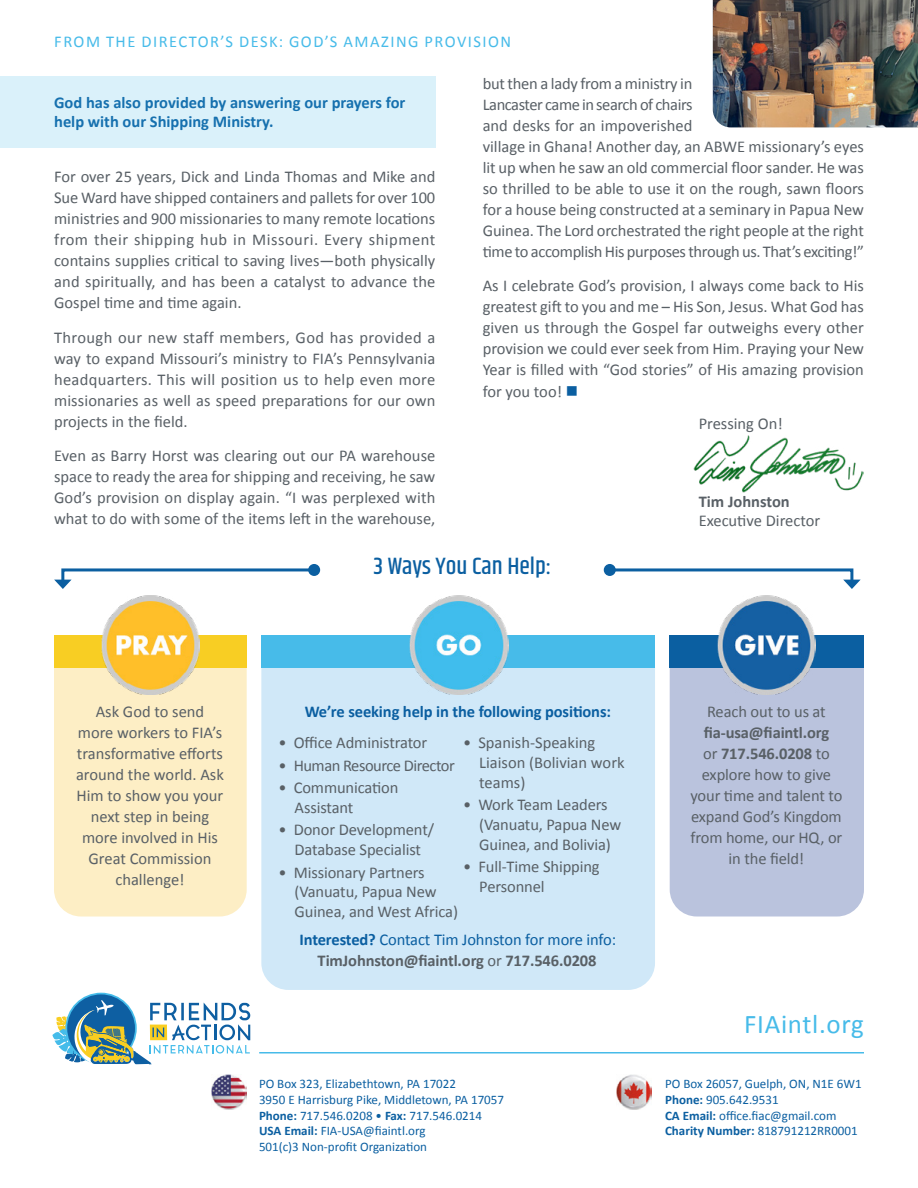
<style>
.page{position:relative;width:918px;height:1188px;background:#fff}
.page>*{position:absolute;margin:0;border:0;box-sizing:border-box;transform-origin:0 0}
.t1{font:27px "Calibri";letter-spacing:.025em;color:#47bbe9}
.t2{font:500 24px "Khand";color:#0b5fa1}
.t3{font:16.5px/21px "Calibri";letter-spacing:-.005em;color:#596066}
.t4{font:700 16.5px/19px "Calibri";color:#0b5fa1}
.t5{font:700 16.5px/21px "Calibri";letter-spacing:-.005em;color:#596066;text-align:center}
.t6{font:16.5px "Calibri";letter-spacing:.09em;color:#47bbe9}
.t7{font:16.5px "Calibri";letter-spacing:-.03em;color:#596066}
.t8{font:13.05px/15.6px "Calibri";color:#0b5fa1}
.s1{color:#0b5fa1}
.s2{font-weight:400;color:#0b5fa1}
.s3{font-weight:400}
.s4{font-weight:700}
</style>
<div class="page">
<div style="left:0;top:76px;width:435px;height:72px;background:#daf1fa"></div>
<div style="left:67px;top:994px;width:68px;height:68px;background:#0e5fa2;border-radius:50%"></div>
<svg style="left:52px;top:1000px;width:198px;height:64px"></svg>
<hr style="left:259px;top:1052px;width:605px;height:2px;background:#47bbe9">
<img style="left:616px;top:1075px;width:36px;height:35px">
<img style="left:212px;top:1075px;width:35px;height:35px">
<div style="left:54px;top:667px;width:193px;height:250px;background:#fdeec5"></div>
<div style="left:261px;top:667px;width:394px;height:323px;background:#d0e8f8"></div>
<div style="left:670px;top:667px;width:194px;height:250px;background:#bac3dd"></div>
<div style="left:54px;top:635px;width:193px;height:32px;background:#f8ce23"></div>
<div style="left:261px;top:635px;width:394px;height:32px;background:#47bbe9"></div>
<div style="left:670px;top:635px;width:194px;height:32px;background:#0b5fa1"></div>
<img style="left:718px;top:596px;width:98px;height:98px">
<img style="left:410px;top:596px;width:98px;height:98px">
<img style="left:101px;top:596px;width:98px;height:98px">
<svg style="left:54px;top:567px;width:263px;height:22px"></svg>
<div style="left:308px;top:564px;width:12px;height:12px;background:#0b5fa1;border-radius:50%"></div>
<svg style="left:607px;top:567px;width:254px;height:22px"></svg>
<div style="left:604px;top:564px;width:12px;height:12px;background:#0b5fa1;border-radius:50%"></div>
<img style="left:694px;top:435px;width:170px;height:57px">
<img style="left:713px;top:0;width:205px;height:127px">
<p class="t6" style="left:54px;top:30px;width:458px">FROM THE DIRECTOR’S DESK: GOD’S AMAZING PROVISION</p>
<p class="t4" style="left:54px;top:92px;width:353px">God has also provided by answering our prayers for help with our Shipping Ministry.</p>
<p class="t3" style="left:54px;top:166px;width:383px;text-align:justify">For over 25 years, Dick and Linda Thomas and Mike and Sue Ward have shipped containers and pallets for over 100 ministries and 900 missionaries to many remote locations from their shipping hub in Missouri. Every shipment contains supplies critical to saving lives—both physically and spiritually, and has been a catalyst to advance the Gospel time and time again.</p>
<p class="t3" style="left:54px;top:326px;width:383px;text-align:justify">Through our new staff members, God has provided a way to expand Missouri’s ministry to FIA’s Pennsylvania headquarters. This will position us to help even more missionaries as well as speed preparations for our own projects in the field.</p>
<p class="t3" style="left:54px;top:445px;width:383px;text-align:justify">Even as Barry Horst was clearing out our PA warehouse space to ready the area for shipping and receiving, he saw God’s provision on display again. “I was perplexed with what to do with some of the items left in the warehouse,</p>
<p class="t3" style="left:483px;top:73px;width:383px">but then a lady from a ministry in<br>Lancaster came in search of chairs<br>and desks for an impoverished<br>village in Ghana! Another day, an ABWE missionary’s eyes lit up when he saw an old commercial floor sander. He was so thrilled to be able to use it on the rough, sawn floors for a house being constructed at a seminary in Papua New Guinea. The Lord orchestrated the right people at the right time to accomplish His purposes through us. That’s exciting!”</p>
<p class="t3" style="left:483px;top:275px;width:383px;text-align:justify">As I celebrate God’s provision, I always come back to His greatest gift to you and me – His Son, Jesus. What God has given us through the Gospel far outweighs every other provision we could ever seek from Him. Praying your New Year is filled with “God stories” of His amazing provision for you too! <span class="s1">■</span></p>
<p class="t3" style="left:699px;top:413px;width:86px">Pressing On!</p>
<p class="t5" style="left:699px;top:491px;width:93px">Tim Johnston</p>
<p class="t3" style="left:699px;top:510px;width:123px">Executive Director</p>
<h2 class="t2" style="left:374px;top:551px;width:179px">3 Ways You Can Help:</h2>
<p class="t3" style="left:76px;top:700px;width:149px;text-align:center">Ask God to send more workers to FIA’s transformative efforts around the world. Ask<br>Him to show you your next step in being more involved in His<br>Great Commission challenge!</p>
<p class="t4" style="left:305px;top:701px;width:308px">We’re seeking help in the following positions:</p>
<p class="t3" style="left:278px;top:732px;width:150px">• Office Administrator</p>
<p class="t7" style="left:278px;top:754px;width:178px">• Human Resource Director</p>
<p class="t3" style="left:295px;top:777px;width:105px;line-height:19.8px;text-indent:-16px">• Communication<br>Assistant</p>
<p class="t3" style="left:278px;top:820px;width:157px;line-height:19.8px;text-align:center">• Donor Development/<br>Database Specialist</p>
<p class="t3" style="left:295px;top:862px;width:165px;line-height:19.8px;text-indent:-16px">• Missionary Partners (Vanuatu, Papua New<br>Guinea, and West Africa)</p>
<p class="t3" style="left:479px;top:732px;width:147px;line-height:19.8px;text-indent:-16px">• Spanish-Speaking<br>Liaison (Bolivian work teams)</p>
<p class="t3" style="left:479px;top:794px;width:143px;line-height:19.8px;text-indent:-16px">• Work Team Leaders (Vanuatu, Papua New<br>Guinea, and Bolivia)</p>
<p class="t3" style="left:479px;top:856px;width:122px;line-height:19.8px;text-indent:-16px">• Full-Time Shipping<br>Personnel</p>
<p class="t5" style="left:299px;top:929px;width:318px"><span class="s1">Interested?</span> <span class="s2">Contact Tim Johnston for more info:<br></span>TimJohnston@fiaintl.org <span class="s3">or</span> 717.546.0208</p>
<p class="t3" style="left:707px;top:700px;width:120px">Reach out to us at</p>
<p class="t3" style="left:690px;top:721px;width:154px;text-align:center"><span class="s4">fia-usa@fiaintl.org<br></span>or <span class="s4">717.546.0208</span> to explore how to give your time and talent to expand God’s Kingdom from home, our HQ, or in the field!</p>
<h1 class="t1" style="left:744px;top:1005px;width:121px">FIAintl.org</h1>
<p class="t8" style="left:259px;top:1076px;width:247px">PO Box 323, Elizabethtown, PA 17022<br>3950 E Harrisburg Pike, Middletown, PA 17057<br><span class="s4">Phone:</span> 717.546.0208 • <span class="s4">Fax:</span> 717.546.0214<br><span class="s4">USA Email:</span> FIA-USA@fiaintl.org<br>501(c)3 Non-profit Organization</p>
<p class="t8" style="left:665px;top:1076px;width:198px">PO Box 26057, Guelph, ON, N1E 6W1<br><span class="s4">Phone:</span> 905.642.9531<br><span class="s4">CA Email:</span> office.fiac@gmail.com<br><span class="s4">Charity Number:</span> 818791212RR0001</p>
</div>
